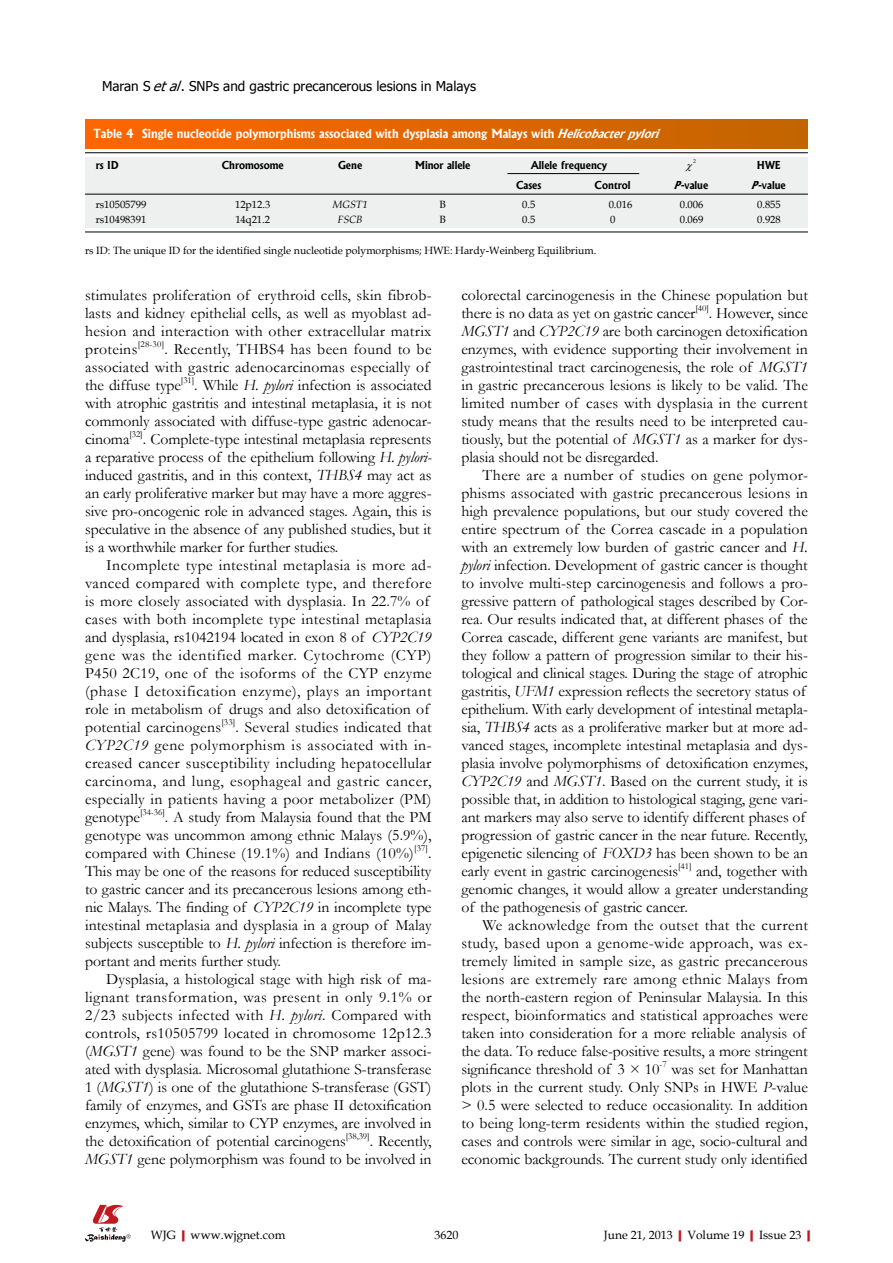
<style>
.page{position:relative;width:893px;height:1263px;background:#fff}
.page>*{position:absolute;margin:0;border:0;box-sizing:border-box;transform-origin:0 0}
.t1{font:15.75px/18px "Garamond";color:#000;text-align:justify}
.t2{font:15.75px/18px "Garamond";letter-spacing:.02em;color:#000}
.t3{font:13.5px "Tahoma";color:#000}
.t4{font:700 12px "Albertus";color:#fff}
.t5{font:12px "Book Antiqua";color:#000}
.t6{font:10.5px "Book Antiqua";color:#000}
.t7{font:700 10.5px "Albertus";color:#000}
.t8{font:italic 10.5px "Book Antiqua";color:#000}
.t9{font:9.15px "Garamond";letter-spacing:-.005em;color:#000}
.t10{font:6.15px "Garamond";color:#000}
.s1{font-style:italic}
.s2{font-family:"Koz Min Pro";font-size:14.25px}
.s3{font-weight:700;color:#c01920}
</style>
<div class="page">
<svg style="left:85px;top:1205px;width:46px;height:37px"></svg>
<div style="left:85px;top:119px;width:723px;height:29px;background:linear-gradient(to right,#f60,#c16500)"></div>
<div style="left:85px;top:157px;width:723px;height:70px;background:#eeefef"></div>
<hr style="left:85px;top:152px;width:723px;height:1px;background:#000">
<hr style="left:507px;top:173px;width:132px;height:1px;background:#000">
<hr style="left:85px;top:232px;width:723px;height:1px;background:#000">
<hr style="left:85px;top:194px;width:723px;height:1px;background:#000">
<p class="t3" style="left:102px;top:77px;width:376px">Maran S <span class="s1">etal</span>. SNPs and gastric precancerous lesions in Malays</p>
<p class="t4" style="left:94px;top:126px;width:571px">Table 4 Single nucleotide polymorphisms associated with dysplasia among Malays with <span class="s1">Helicobacterpylori</span></p>
<p class="t7" style="left:96px;top:158px;width:25px">rs ID</p>
<p class="t7" style="left:222px;top:158px;width:63px">Chromosome</p>
<p class="t7" style="left:338px;top:158px;width:26px">Gene</p>
<p class="t7" style="left:415px;top:158px;width:57px">Minor allele</p>
<p class="t7" style="left:531px;top:158px;width:77px">Allele frequency</p>
<p class="t10" style="left:693px;top:157px;width:4px">2</p>
<p class="t7" style="left:757px;top:158px;width:26px">HWE</p>
<p class="t7" style="left:516px;top:178px;width:27px">Cases</p>
<p class="t7" style="left:595px;top:178px;width:38px">Control</p>
<p class="t7" style="left:673px;top:178px;width:36px"><span class="s1">P</span>-value</p>
<p class="t7" style="left:751px;top:178px;width:36px"><span class="s1">P</span>-value</p>
<p class="t6" style="left:96px;top:198px;width:52px">rs10505799</p>
<p class="t6" style="left:235px;top:198px;width:37px">12p12.3</p>
<p class="t8" style="left:333px;top:197px;width:36px">MGST1</p>
<p class="t6" style="left:440px;top:198px;width:8px">B</p>
<p class="t6" style="left:522px;top:198px;width:15px">0.5</p>
<p class="t6" style="left:609px;top:198px;width:25px">0.016</p>
<p class="t6" style="left:680px;top:198px;width:25px">0.006</p>
<p class="t6" style="left:757px;top:198px;width:25px">0.855</p>
<p class="t6" style="left:96px;top:212px;width:52px">rs10498391</p>
<p class="t6" style="left:235px;top:212px;width:36px">14q21.2</p>
<p class="t8" style="left:338px;top:212px;width:27px">FSCB</p>
<p class="t6" style="left:440px;top:212px;width:8px">B</p>
<p class="t6" style="left:522px;top:212px;width:15px">0.5</p>
<p class="t6" style="left:610px;top:212px;width:7px">0</p>
<p class="t6" style="left:680px;top:212px;width:25px">0.069</p>
<p class="t6" style="left:757px;top:212px;width:25px">0.928</p>
<p class="t6" style="left:85px;top:243px;width:513px">rs ID: The unique ID for the identified single nucleotide polymorphisms; HWE: Hardy-Weinberg Equilibrium.</p>
<p class="t1" style="left:85px;top:286px;width:348px">stimulates proliferation of erythroid cells, skin fibrob&shy;lasts and kidney epithelial cells, as well as myoblast ad&shy;hesion and interaction with other extracellular matrix proteins</p>
<p class="t9" style="left:138px;top:337px;width:28px">[28-30]</p>
<p class="t2" style="left:85px;top:340px;width:348px;text-indent:79px">. Recently, THBS4 has been found to be associated with gastric adenocarcinomas especially of the diffuse type</p>
<p class="t9" style="left:181px;top:373px;width:15px">[31]</p>
<p class="t1" style="left:85px;top:376px;width:348px;text-indent:109px">. While <span class="s1">H. pylori</span> infection is associated with atrophic gastritis and intestinal metaplasia, it is not commonly associated with diffuse-type gastric adenocar&shy;cinoma</p>
<p class="t9" style="left:129px;top:427px;width:15px">[32]</p>
<p class="t1" style="left:85px;top:430px;width:348px;text-indent:58px">. Complete-type intestinal metaplasia represents a reparative process of the epithelium following <span class="s1">H. pylori&shy;</span>induced gastritis, and in this context, <span class="s1">THBS4</span> may act as an early proliferative marker but may have a more aggres&shy;sive pro-oncogenic role in advanced stages. Again, this is speculative in the absence of any published studies, but it is a worthwhile marker for further studies.</p>
<p class="t2" style="left:85px;top:556px;width:348px;text-indent:21px">Incomplete type intestinal metaplasia is more ad&shy;vanced compared with complete type, and therefore is more closely associated with dysplasia. In 22.7% of cases with both incomplete type intestinal metaplasia and dysplasia, rs1042194 located in exon 8 of <span class="s1">CYP2C19 </span>gene was the identified marker. Cytochrome (CYP)<br>P450 2C19, one of the isoforms of the CYP enzyme (phase <span class="s2">Ⅰ</span> detoxification enzyme), plays an important role in metabolism of drugs and also detoxification of potential carcinogens</p>
<p class="t9" style="left:221px;top:715px;width:16px">[33]</p>
<p class="t1" style="left:85px;top:718px;width:348px;text-indent:150px">. Several studies indicated that <span class="s1">CYP2C19</span> gene polymorphism is associated with in&shy;creased cancer susceptibility including hepatocellular carcinoma, and lung, esophageal and gastric cancer, especially in patients having a poor metabolizer (PM) genotype</p>
<p class="t9" style="left:140px;top:805px;width:26px">[34-36]</p>
<p class="t1" style="left:85px;top:808px;width:348px;text-indent:80px">. A study from Malaysia found that the PM genotype was uncommon among ethnic Malays (5.9%), compared with Chinese (19.1%) and Indians (10%)</p>
<p class="t9" style="left:414px;top:841px;width:15px">[37]</p>
<p class="t1" style="left:85px;top:844px;width:348px;text-indent:343px">.<br>This may be one of the reasons for reduced susceptibility to gastric cancer and its precancerous lesions among eth&shy;nic Malays. The finding of <span class="s1">CYP2C19</span> in incomplete type intestinal metaplasia and dysplasia in a group of Malay subjects susceptible to <span class="s1">H. pylori</span> infection is therefore im&shy;portant and merits further study.</p>
<p class="t1" style="left:85px;top:970px;width:348px;text-indent:21px">Dysplasia, a histological stage with high risk of ma&shy;lignant transformation, was present in only 9.1% or 2/23 subjects infected with <span class="s1">H. pylori</span>. Compared with controls, rs10505799 located in chromosome 12p12.3 (<span class="s1">MGST1</span> gene) was found to be the SNP marker associ&shy;ated with dysplasia. Microsomal glutathione S-transferase 1 (<span class="s1">MGST1</span>) is one of the glutathione S-transferase (GST) family of enzymes, and GSTs are phase II detoxification enzymes, which, similar to CYP enzymes, are involved in the detoxification of potential carcinogens</p>
<p class="t9" style="left:346px;top:1129px;width:25px">[38,39]</p>
<p class="t1" style="left:85px;top:1132px;width:348px;text-align:right">. Recently,<br><span class="s1">MGST1</span> gene polymorphism was found to be involved in</p>
<p class="t1" style="left:461px;top:286px;width:348px">colorectal carcinogenesis in the Chinese population but there is no data as yet on gastric cancer</p>
<p class="t9" style="left:695px;top:301px;width:15px">[40]</p>
<p class="t1" style="left:461px;top:304px;width:348px;text-indent:248px">. However, since <span class="s1">MGST1</span> and <span class="s1">CYP2C19</span> are both carcinogen detoxification enzymes, with evidence supporting their involvement in gastrointestinal tract carcinogenesis, the role of <span class="s1">MGST1 </span>in gastric precancerous lesions is likely to be valid. The limited number of cases with dysplasia in the current study means that the results need to be interpreted cau&shy;tiously, but the potential of <span class="s1">MGST1</span> as a marker for dys&shy;plasia should not be disregarded.</p>
<p class="t1" style="left:461px;top:466px;width:348px;text-align:left;text-indent:21px">There are a number of studies on gene polymor&shy;phisms associated with gastric precancerous lesions in high prevalence populations, but our study covered the entire spectrum of the Correa cascade in a population with an extremely low burden of gastric cancer and <span class="s1">H. pylori</span> infection. Development of gastric cancer is thought to involve multi-step carcinogenesis and follows a pro&shy;gressive pattern of pathological stages described by Cor&shy;rea. Our results indicated that, at different phases of the Correa cascade, different gene variants are manifest, but they follow a pattern of progression similar to their his&shy;tological and clinical stages. During the stage of atrophic gastritis, <span class="s1">UFM1</span> expression reflects the secretory status of epithelium. With early development of intestinal metapla&shy;sia, <span class="s1">THBS4</span> acts as a proliferative marker but at more ad&shy;vanced stages, incomplete intestinal metaplasia and dys&shy;plasia involve polymorphisms of detoxification enzymes, <span class="s1">CYP2C19</span> and <span class="s1">MGST1</span>. Based on the current study, it is possible that, in addition to histological staging, gene vari&shy;ant markers may also serve to identify different phases of progression of gastric cancer in the near future. Recently, epigenetic silencing of <span class="s1">FOXD3</span> has been shown to be an early event in gastric carcinogenesis</p>
<p class="t9" style="left:678px;top:859px;width:15px">[41]</p>
<p class="t1" style="left:461px;top:862px;width:348px;text-indent:235px">and, together with genomic changes, it would allow a greater understanding of the pathogenesis of gastric cancer.</p>
<p class="t1" style="left:461px;top:916px;width:348px;text-align:left;text-indent:21px">We acknowledge from the outset that the current study, based upon a genome-wide approach, was ex&shy;tremely limited in sample size, as gastric precancerous lesions are extremely rare among ethnic Malays from the north-eastern region of Peninsular Malaysia. In this respect, bioinformatics and statistical approaches were taken into consideration for a more reliable analysis of the data. To reduce false-positive results, a more stringent significance threshold of 3 × 10</p>
<p class="t9" style="left:660px;top:1057px;width:9px">-7</p>
<p class="t1" style="left:461px;top:1060px;width:348px;text-indent:210px">was set for Manhattan plots in the current study. Only SNPs in HWE <span class="s1">P</span>-value &gt; 0.5 were selected to reduce occasionality. In addition to being long-term residents within the studied region, cases and controls were similar in age, socio-cultural and economic backgrounds. The current study only identified</p>
<p class="t5" style="left:151px;top:1226px;width:136px">WJG<span class="s3">|</span>www.wjgnet.com</p>
<p class="t5" style="left:434px;top:1226px;width:25px">3620</p>
<p class="t5" style="left:604px;top:1226px;width:214px">June 21, 2013<span class="s3">|</span>Volume 19<span class="s3">|</span>Issue 23<span class="s3">|</span></p>
</div>
